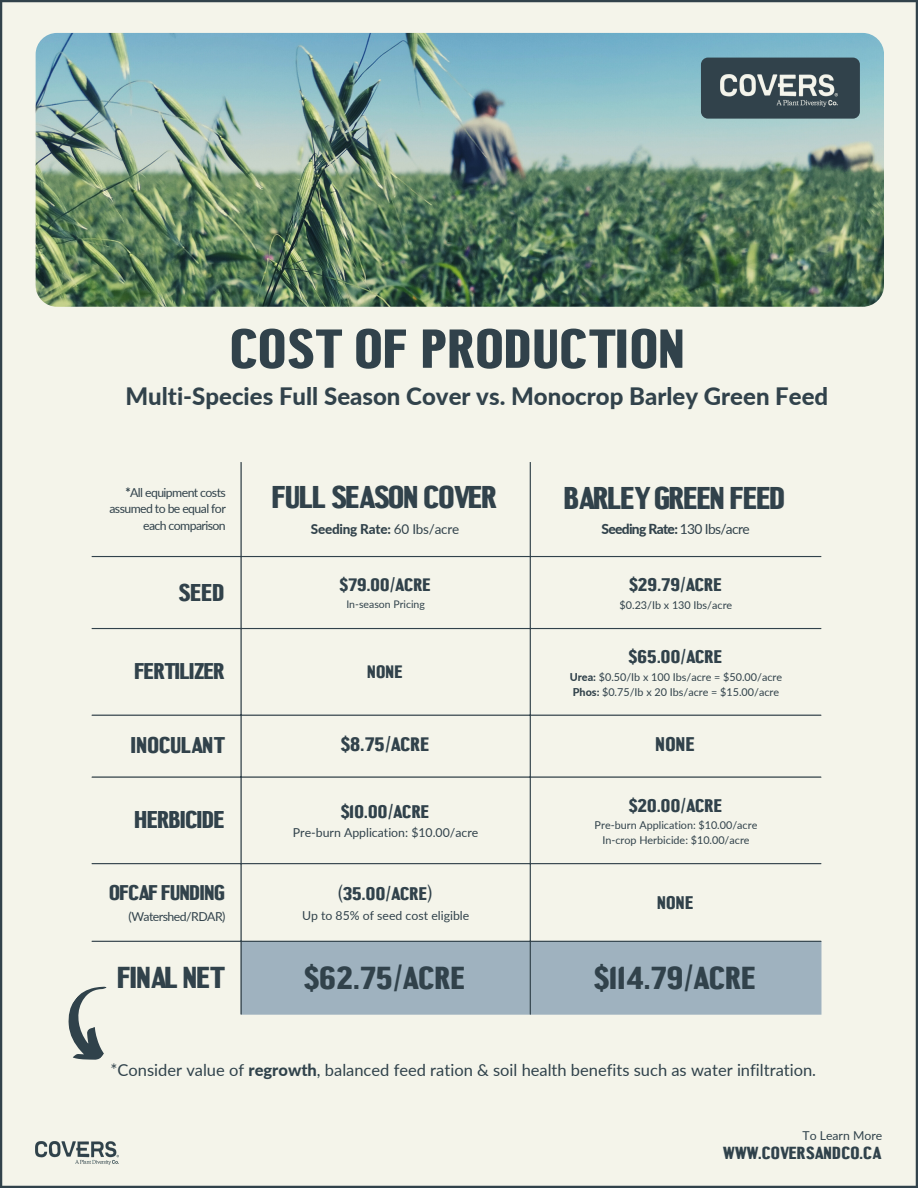
<style>
.page{position:relative;width:918px;height:1188px;background:#f4f4ea}
.page>*{position:absolute;margin:0;border:0;box-sizing:border-box;transform-origin:0 0}
.t1{font:700 condensed 54.75px "Covers";color:#31424b}
.t2{font:700 condensed 31.8px "Covers";color:#31424b}
.t3{font:700 condensed 31.5px "Covers";letter-spacing:-.045em;color:#31424b}
.t4{font:700 condensed 30.3px "Covers";letter-spacing:-.045em;color:#31424b}
.t5{font:700 condensed 24.3px "Covers";letter-spacing:-.045em;color:#31424b}
.t6{font:800 24px "Lato";color:#31424b}
.t7{font:700 condensed 22.8px "Covers";letter-spacing:-.045em;color:#31424b}
.t8{font:700 condensed 22.8px "Covers";letter-spacing:-.015em;color:#31424b}
.t9{font:700 condensed 21.3px "Covers";letter-spacing:-.045em;color:#31424b}
.t10{font:700 condensed 19.8px "Covers";color:#31424b}
.t11{font:700 condensed 19.5px "Covers";color:#31424b}
.t12{font:700 condensed 18.3px "Covers";color:#31424b}
.t13{font:700 condensed 18px "Covers";color:#31424b}
.t14{font:700 condensed 17.4px "Covers";color:#30424b}
.t15{font:16.5px "Lato";color:#30424b}
.t16{font:800 13.8px "Lato";letter-spacing:-.05em;color:#31424b}
.t17{font:800 13.5px "Lato";letter-spacing:-.015em;color:#31424b}
.t18{font:12.3px/16.6px "Lato";letter-spacing:-.045em;color:#31424b;text-align:right}
.t19{font:12.3px "Lato";color:#31424b}
.t20{font:12.3px "Lato";color:#30424b}
.t21{font:10.8px "Lato";color:#31424b}
.t22{font:10.5px "Lato";color:#31424b}
.s1{font-weight:800}
.s2{font-weight:400}
</style>
<div class="page">
<hr style="left:0;top:0;width:916px;height:2px;background:#31424b">
<hr style="left:0;top:1186px;width:918px;height:2px;background:#31424b">
<hr style="left:0;top:2px;width:2px;height:1186px;background:#31424b">
<hr style="left:916px;top:2px;width:2px;height:1186px;background:#31424b">
<div style="left:242px;top:942px;width:579px;height:72px;background:#9fb2bf"></div>
<hr style="left:240px;top:462px;width:2px;height:552px;background:#31424b">
<hr style="left:530px;top:462px;width:1px;height:552px;background:#31424b">
<hr style="left:92px;top:556px;width:729px;height:1px;background:#31424b">
<hr style="left:92px;top:628px;width:729px;height:1px;background:#31424b">
<hr style="left:92px;top:715px;width:729px;height:1px;background:#31424b">
<hr style="left:92px;top:776px;width:729px;height:2px;background:#31424b">
<hr style="left:92px;top:863px;width:729px;height:1px;background:#31424b">
<hr style="left:92px;top:941px;width:729px;height:1px;background:#31424b">
<img style="left:36px;top:33px;width:848px;height:273px;border-radius:21px">
<div style="left:701px;top:58px;width:159px;height:61px;background:#31424b;border-radius:7px"></div>
<img style="left:720px;top:75px;width:117px;height:31px">
<img style="left:36px;top:1142px;width:83px;height:22px">
<svg style="left:68px;top:986px;width:39px;height:74px"></svg>
<p class="t1" style="left:232px;top:317px;width:458px">COST OF PRODUCTION</p>
<p class="t6" style="left:125px;top:381px;width:704px">Multi-Species Full Season Cover vs. Monocrop Barley Green Feed</p>
<p class="t18" style="left:109px;top:484px;width:118px"><span class="s1">*</span>All equipment costs assumed to be equal for each comparison</p>
<p class="t3" style="left:273px;top:479px;width:227px">FULL SEASON COVER</p>
<p class="t17" style="left:311px;top:521px;width:150px">Seeding Rate: <span class="s2">60 Ibs/acre</span></p>
<p class="t5" style="left:179px;top:578px;width:48px">SEED</p>
<p class="t13" style="left:340px;top:575px;width:93px">$79.00/ACRE</p>
<p class="t22" style="left:346px;top:598px;width:80px">In-season Pricing</p>
<p class="t7" style="left:135px;top:657px;width:92px">FERTILIZER</p>
<p class="t13" style="left:368px;top:661px;width:37px">NONE</p>
<h1 class="t3" style="left:565px;top:480px;width:224px">BARLEY GREEN FEED</h1>
<h2 class="t16" style="left:601px;top:521px;width:150px">Seeding Rate: <span class="s2">130 Ibs/acre</span></h2>
<p class="t12" style="left:629px;top:574px;width:95px">$29.79/ACRE</p>
<p class="t21" style="left:620px;top:598px;width:114px">$0.23/Ib x 130 Ibs/acre</p>
<p class="t12" style="left:629px;top:646px;width:96px">$65.00/ACRE</p>
<p class="t21" style="left:570px;top:670px;width:214px"><span class="s1">Urea:</span> $0.50/Ib x 100 Ibs/acre = $50.00/acre</p>
<p class="t21" style="left:573px;top:685px;width:208px"><span class="s1">Phos:</span> $0.75/Ib x 20 Ibs/acre = $15.00/acre</p>
<p class="t8" style="left:131px;top:732px;width:96px">INOCULANT</p>
<p class="t11" style="left:341px;top:733px;width:91px">$8.75/ACRE</p>
<p class="t10" style="left:656px;top:733px;width:41px">NONE</p>
<p class="t5" style="left:135px;top:805px;width:92px">HERBICIDE</p>
<p class="t12" style="left:341px;top:801px;width:91px">$10.00/ACRE</p>
<p class="t19" style="left:293px;top:825px;width:187px">Pre-burn Application: $10.00/acre</p>
<p class="t9" style="left:110px;top:880px;width:117px">OFCAF FUNDING</p>
<p class="t18" style="left:129px;top:908px;width:98px">(Watershed/RDAR)</p>
<p class="t12" style="left:339px;top:883px;width:95px">(35.00/ACRE)</p>
<p class="t19" style="left:302px;top:908px;width:169px">Up to 85% of seed cost eligible</p>
<p class="t12" style="left:629px;top:795px;width:95px">$20.00/ACRE</p>
<p class="t21" style="left:595px;top:819px;width:164px">Pre-burn Application: $10.00/acre</p>
<p class="t21" style="left:602px;top:834px;width:149px">In-crop Herbicide: $10.00/acre</p>
<p class="t12" style="left:658px;top:892px;width:38px">NONE</p>
<p class="t4" style="left:118px;top:960px;width:109px">FINAL NET</p>
<p class="t2" style="left:305px;top:959px;width:164px">$62.75/ACRE</p>
<p class="t2" style="left:595px;top:959px;width:165px">$114.79/ACRE</p>
<h4 class="t15" style="left:111px;top:1060px;width:707px">*Consider value of <span class="s1">regrowth</span>, balanced feed ration &amp; soil health benefits such as water infiltration.</h4>
<p class="t20" style="left:803px;top:1128px;width:81px">To Learn More</p>
<p class="t14" style="left:723px;top:1143px;width:160px">WWW.COVERSANDCO.CA</p>
</div>
